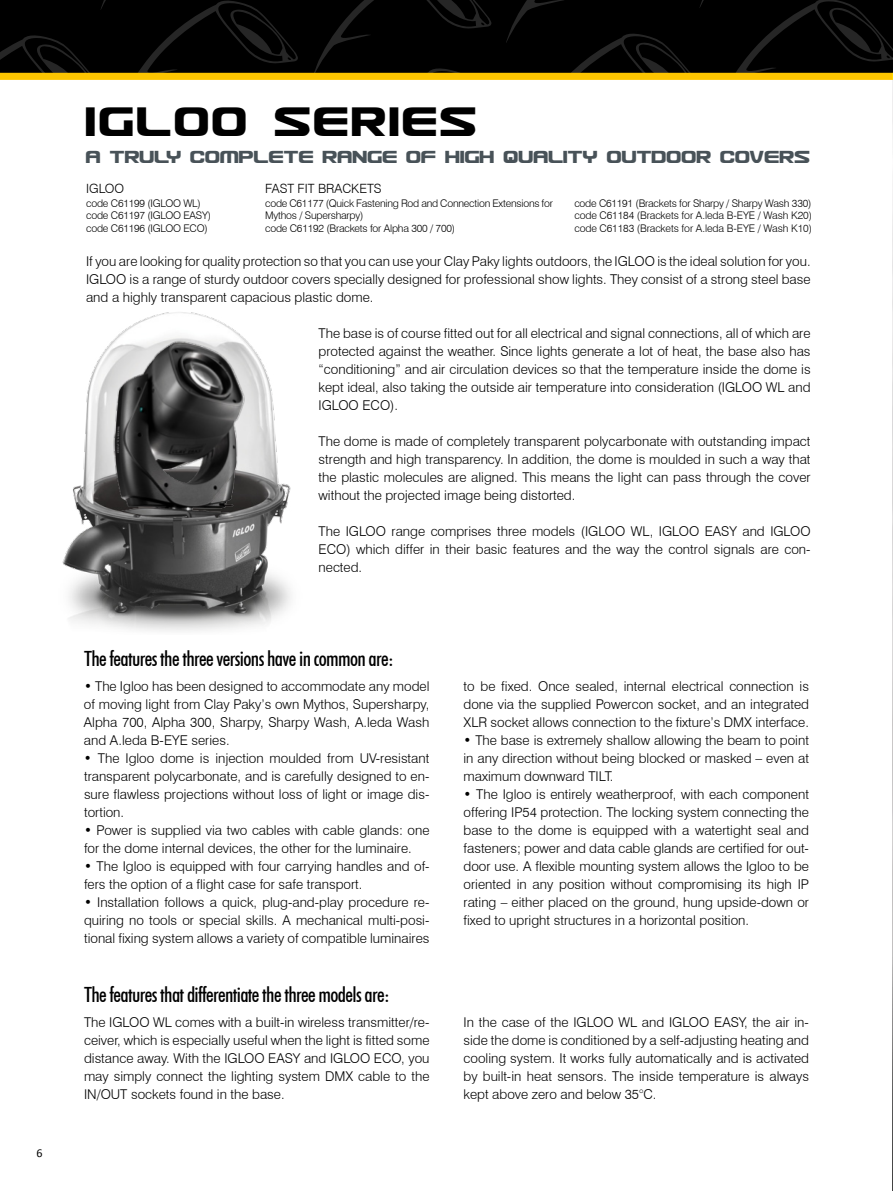
<style>
.page{position:relative;width:893px;height:1191px;background:#fff}
.page>*{position:absolute;margin:0;border:0;box-sizing:border-box;transform-origin:0 0}
.t1{font:49.5px "Usuzi";letter-spacing:.02em;color:#000}
.t2{font:500 condensed 21px "Futura BT";letter-spacing:-.03em;color:#000}
.t3{font:21px "Usuzi";letter-spacing:-.03em;color:#485258}
.t4{font:300 13.5px/18px "Swiss 721 BT";color:#000;text-align:justify}
.t5{font:300 12.75px "Swiss 721 BT";color:#000}
.t6{font:12px "Calibri";color:#000}
.t7{font:300 10.5px/12.6px "Swiss 721 BT";letter-spacing:-.02em;color:#000}
</style>
<div class="page">
<svg style="left:0;top:0;width:310px;height:80px;background:#1a1503"></svg>
<svg style="left:310px;top:0;width:582px;height:80px;background:#191403"></svg>
<img style="left:892px;top:0;width:1px;height:1191px">
<img style="left:62px;top:312px;width:229px;height:320px">
<img style="left:72px;top:333px;width:219px;height:192px">
<p class="t6" style="left:36px;top:1145px;width:8px">6</p>
<h1 class="t1" style="left:86px;top:95px;width:395px">IGLOO SERIES</h1>
<h2 class="t3" style="left:86px;top:145px;width:726px">A TRULY COMPLETE RANGE OF HIGH QUALITY OUTDOOR COVERS</h2>
<p class="t7" style="left:86px;top:197px;width:126px">code C61199 (IGLOO WL) code C61197 (IGLOO EASY) code C61196 (IGLOO ECO)</p>
<p class="t5" style="left:86px;top:180px;width:40px">IGLOO</p>
<p class="t5" style="left:265px;top:180px;width:118px">FAST FIT BRACKETS</p>
<p class="t7" style="left:265px;top:197px;width:289px">code C61177 (Quick Fastening Rod and Connection Extensions for<br>Mythos / Supersharpy)<br>code C61192 (Brackets for Alpha 300 / 700)</p>
<p class="t7" style="left:574px;top:197px;width:239px;text-align:justify">code C61191 (Brackets for Sharpy / Sharpy Wash 330) code C61184 (Brackets for A.leda B-EYE / Wash K20) code C61183 (Brackets for A.leda B-EYE / Wash K10)</p>
<p class="t4" style="left:86px;top:252px;width:726px">If you are looking for quality protection so that you can use your Clay Paky lights outdoors, the IGLOO is the ideal solution for you.<br>IGLOO is a range of sturdy outdoor covers specially designed for professional show lights. They consist of a strong steel base and a highly transparent capacious plastic dome.</p>
<p class="t4" style="left:319px;top:324px;width:493px">The base is of course fitted out for all electrical and signal connections, all of which are protected against the weather. Since lights generate a lot of heat, the base also has “conditioning” and air circulation devices so that the temperature inside the dome is kept ideal, also taking the outside air temperature into consideration (IGLOO WL and IGLOO ECO).</p>
<p class="t4" style="left:319px;top:432px;width:493px">The dome is made of completely transparent polycarbonate with outstanding impact strength and high transparency. In addition, the dome is moulded in such a way that the plastic molecules are aligned. This means the light can pass through the cover without the projected image being distorted.</p>
<p class="t4" style="left:319px;top:522px;width:493px">The IGLOO range comprises three models (IGLOO WL, IGLOO EASY and IGLOO ECO) which differ in their basic features and the way the control signals are con&shy;nected.</p>
<h2 class="t2" style="left:84px;top:645px;width:311px">The features the three versions have in common are:</h2>
<p class="t4" style="left:84px;top:677px;width:347px">• The Igloo has been designed to accommodate any model of moving light from Clay Paky’s own Mythos, Supersharpy, Alpha 700, Alpha 300, Sharpy, Sharpy Wash, A.leda Wash and A.leda B-EYE series.</p>
<p class="t4" style="left:84px;top:749px;width:347px">• The Igloo dome is injection moulded from UV-resistant transparent polycarbonate, and is carefully designed to en&shy;sure flawless projections without loss of light or image dis&shy;tortion.</p>
<p class="t4" style="left:84px;top:821px;width:347px">• Power is supplied via two cables with cable glands: one for the dome internal devices, the other for the luminaire.</p>
<p class="t4" style="left:84px;top:857px;width:347px">• The Igloo is equipped with four carrying handles and of&shy;fers the option of a flight case for safe transport.</p>
<p class="t4" style="left:84px;top:893px;width:347px">• Installation follows a quick, plug-and-play procedure re&shy;quiring no tools or special skills. A mechanical multi-posi&shy;tional fixing system allows a variety of compatible luminaires</p>
<h2 class="t2" style="left:84px;top:981px;width:307px">The features that differentiate the three models are:</h2>
<p class="t4" style="left:463px;top:677px;width:347px">to be fixed. Once sealed, internal electrical connection is done via the supplied Powercon socket, and an integrated XLR socket allows connection to the fixture’s DMX interface.</p>
<p class="t4" style="left:463px;top:731px;width:347px">• The base is extremely shallow allowing the beam to point in any direction without being blocked or masked – even at maximum downward TILT.</p>
<p class="t4" style="left:463px;top:785px;width:347px">• The Igloo is entirely weatherproof, with each component offering IP54 protection. The locking system connecting the base to the dome is equipped with a watertight seal and fasteners; power and data cable glands are certified for out&shy;door use. A flexible mounting system allows the Igloo to be oriented in any position without compromising its high IP rating – either placed on the ground, hung upside-down or fixed to upright structures in a horizontal position.</p>
<p class="t4" style="left:84px;top:1013px;width:347px">The IGLOO WL comes with a built-in wireless transmitter/re&shy;ceiver, which is especially useful when the light is fitted some distance away. With the IGLOO EASY and IGLOO ECO, you may simply connect the lighting system DMX cable to the IN/OUT sockets found in the base.</p>
<p class="t4" style="left:463px;top:1013px;width:347px">In the case of the IGLOO WL and IGLOO EASY, the air in&shy;side the dome is conditioned by a self-adjusting heating and cooling system. It works fully automatically and is activated by built-in heat sensors. The inside temperature is always kept above zero and below 35°C.</p>
</div>
